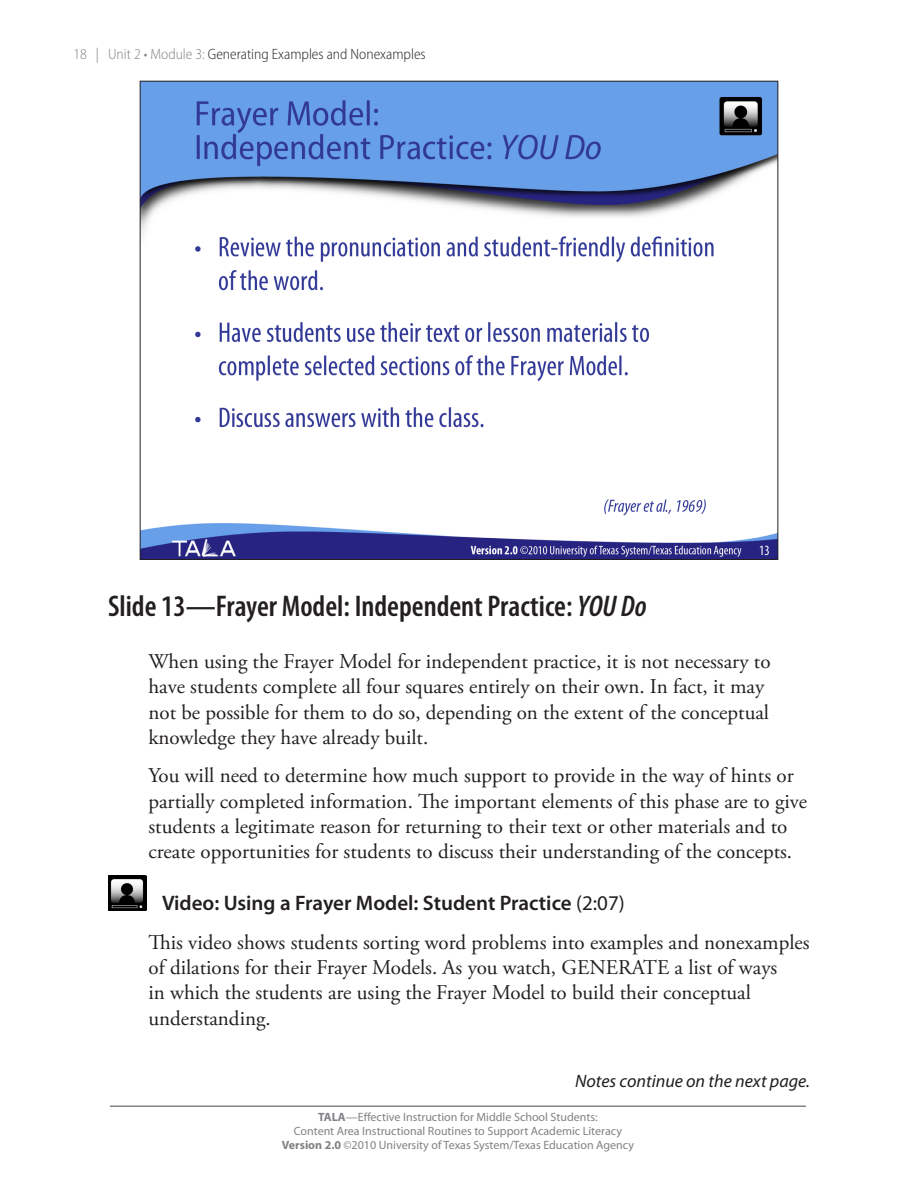
<style>
.page{position:relative;width:918px;height:1188px;background:#fff}
.page>*{position:absolute;margin:0;border:0;box-sizing:border-box;transform-origin:0 0}
.Slide_Name{font:600 condensed 30px "Myriad Pro";color:#231f20}
.Text{font:21px/25.2px "Adobe Garamond Pro";color:#231f20}
.Video{font:600 21px "Myriad Pro";color:#231f20}
.Notes_Continue{font:italic 18px "Myriad Pro";color:#231f20}
.t1{font:300 semi-condensed 15px "Myriad Pro";color:#231f20}
.t2{font:12px/14.4px "Myriad Pro";color:#808285;text-align:center}
.s1{color:#808285}
.s2{font-style:italic}
.s3{font-weight:400}
.s4{font-weight:700}
</style>
<div class="page">
<hr style="left:110px;top:1106px;width:696px;height:1px;background:#808285">
<img style="left:142px;top:83px;width:634px;height:475px">
<img style="left:108px;top:876px;width:39px;height:34px">
<p class="t1" style="left:74px;top:46px;width:354px"><span class="s1">18 | Unit 2 • Module 3:</span> Generating Examples and Nonexamples</p>
<p class="Slide_Name" style="left:108px;top:590px;width:540px">Slide 13—Frayer Model: Independent Practice: <span class="s2">YOU Do</span></p>
<p class="Text" style="left:148px;top:650px;width:624px">When using the Frayer Model for independent practice, it is not necessary to have students complete all four squares entirely on their own. In fact, it may not be possible for them to do so, depending on the extent of the conceptual knowledge they have already built.</p>
<p class="Text" style="left:148px;top:764px;width:660px">You will need to determine how much support to provide in the way of hints or partially completed information. The important elements of this phase are to give students a legitimate reason for returning to their text or other materials and to create opportunities for students to discuss their understanding of the concepts.</p>
<p class="Video" style="left:162px;top:892px;width:464px">Video: Using a Frayer Model: Student Practice <span class="s3">(2:07)</span></p>
<p class="Text" style="left:148px;top:931px;width:663px">This video shows students sorting word problems into examples and nonexamples of dilations for their Frayer Models. As you watch, GENERATE a list of ways<br>in which the students are using the Frayer Model to build their conceptual understanding.</p>
<p class="Notes_Continue" style="left:575px;top:1071px;width:236px">Notes continue on the next page.</p>
<p class="t2" style="left:282px;top:1110px;width:354px"><span class="s4">TALA</span>—Effective Instruction for Middle School Students:<br>Content Area Instructional Routines to Support Academic Literacy<br><span class="s4">Version 2.0</span> ©2010 University of Texas System/Texas Education Agency</p>
</div>
